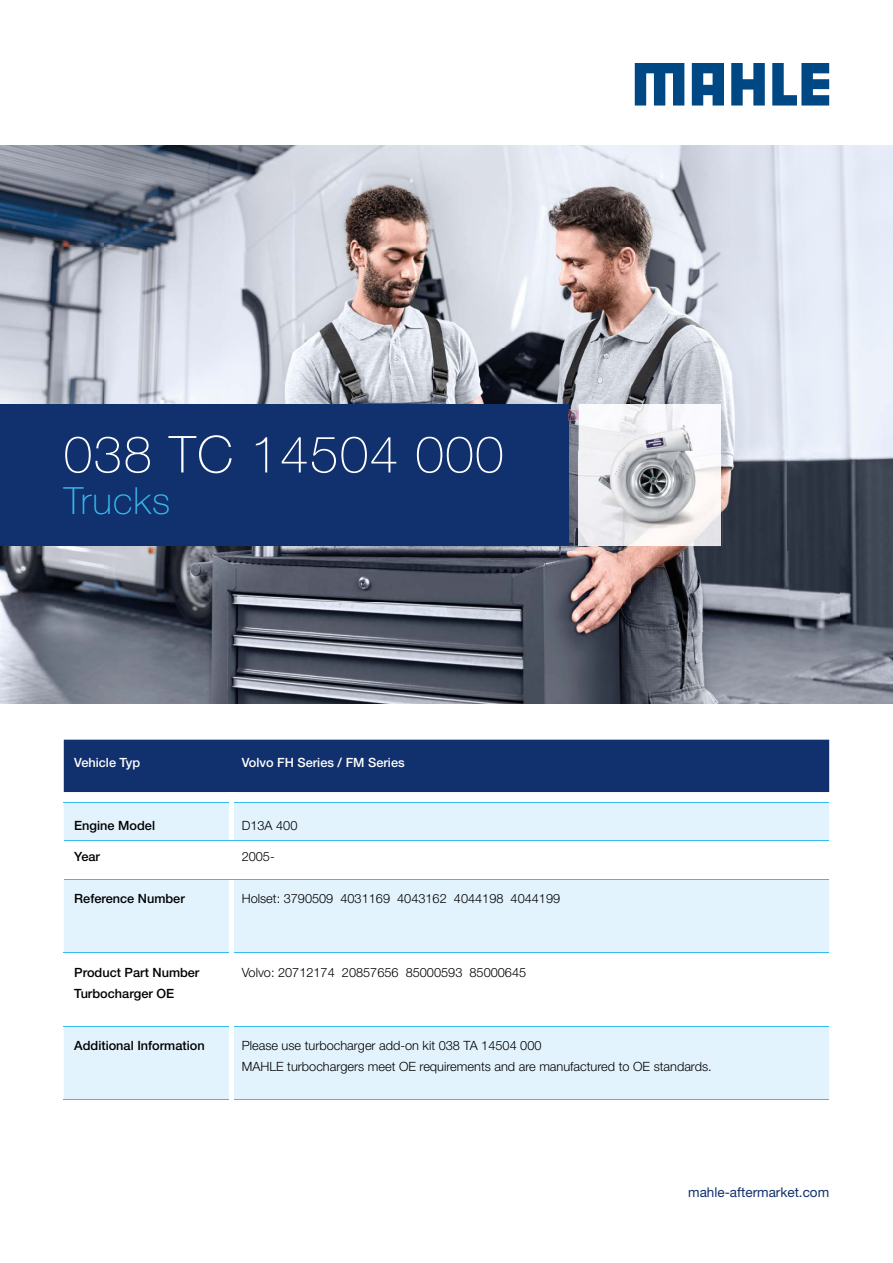
<style>
.page{position:relative;width:893px;height:1263px;background:#fff}
.page>*{position:absolute;margin:0;border:0;box-sizing:border-box;transform-origin:0 0}
.t1{font:100 51px "Helvetica Neue LT Std";letter-spacing:.03em;color:#fff}
.t2{font:100 37.5px "Helvetica Neue LT Std";letter-spacing:.03em;color:#36bcee}
.t3{font:13.5px "Helvetica Neue LT Std";color:#11306e}
.t4{font:300 12.75px/21px "Helvetica Neue LT Std";color:#000}
.t5{font:500 12.75px/21px "Helvetica Neue LT Std";color:#000}
.t6{font:500 12.75px "Helvetica Neue LT Std";color:#fff}
</style>
<div class="page">
<img style="left:0;top:146px;width:840px;height:202px">
<img style="left:840px;top:146px;width:53px;height:558px">
<img style="left:0;top:348px;width:525px;height:56px">
<img style="left:525px;top:348px;width:316px;height:102px">
<img style="left:525px;top:450px;width:105px;height:254px">
<img style="left:683px;top:450px;width:158px;height:254px">
<img style="left:0;top:546px;width:525px;height:158px">
<img style="left:630px;top:546px;width:53px;height:158px">
<div style="left:64px;top:740px;width:765px;height:52px;background:#11306e"></div>
<svg style="left:64px;top:803px;width:765px;height:296px;fill:#e3f3fd"></svg>
<hr style="left:229px;top:841px;width:4px;height:38px;background:#fff">
<hr style="left:64px;top:802px;width:165px;height:1px;background:#36bcee">
<hr style="left:233px;top:802px;width:596px;height:1px;background:#36bcee">
<hr style="left:64px;top:952px;width:165px;height:1px;background:#36bcee">
<hr style="left:233px;top:952px;width:596px;height:1px;background:#36bcee">
<hr style="left:64px;top:1026px;width:165px;height:1px;background:#36bcee">
<hr style="left:233px;top:1026px;width:596px;height:1px;background:#36bcee">
<hr style="left:64px;top:1099px;width:165px;height:1px;background:#36bcee">
<hr style="left:233px;top:1099px;width:596px;height:1px;background:#36bcee">
<hr style="left:229px;top:802px;width:4px;height:39px;background:#fff">
<hr style="left:229px;top:879px;width:4px;height:73px;background:#fff">
<hr style="left:229px;top:952px;width:4px;height:74px;background:#fff">
<hr style="left:229px;top:1026px;width:4px;height:74px;background:#fff">
<hr style="left:64px;top:841px;width:167px;height:1px;background:#36bcee">
<hr style="left:231px;top:841px;width:598px;height:1px;background:#36bcee">
<hr style="left:64px;top:879px;width:167px;height:1px;background:#36bcee">
<hr style="left:231px;top:879px;width:598px;height:1px;background:#36bcee">
<div style="left:0;top:404px;width:568px;height:142px;background:#11306e"></div>
<img style="left:579px;top:404px;width:144px;height:48px">
<svg style="left:568px;top:410px;width:11px;height:10px"></svg>
<img style="left:720px;top:452px;width:3px;height:47px">
<img style="left:579px;top:546px;width:96px;height:1px">
<img style="left:720px;top:499px;width:3px;height:47px">
<img style="left:579px;top:405px;width:141px;height:141px">
<svg style="left:635px;top:63px;width:49px;height:43px"></svg>
<svg style="left:731px;top:63px;width:34px;height:43px"></svg>
<svg style="left:772px;top:63px;width:57px;height:43px"></svg>
<svg style="left:692px;top:63px;width:32px;height:43px"></svg>
<h1 class="t1" style="left:64px;top:425px;width:441px">038 TC 14504 000</h1>
<h2 class="t2" style="left:64px;top:480px;width:108px">Trucks</h2>
<p class="t6" style="left:74px;top:754px;width:67px">Vehicle Typ</p>
<p class="t6" style="left:242px;top:754px;width:165px">Volvo FH Series / FM Series</p>
<p class="t5" style="left:74px;top:814px;width:82px">Engine Model</p>
<p class="t4" style="left:242px;top:814px;width:57px">D13A 400</p>
<p class="t5" style="left:74px;top:846px;width:27px">Year</p>
<p class="t4" style="left:242px;top:846px;width:35px">2005-</p>
<p class="t5" style="left:74px;top:888px;width:112px">Reference Number</p>
<p class="t4" style="left:242px;top:888px;width:320px">Holset: 3790509 4031169 4043162 4044198 4044199</p>
<p class="t5" style="left:74px;top:961px;width:127px">Product Part Number<br>Turbocharger OE</p>
<p class="t4" style="left:242px;top:961px;width:286px">Volvo: 20712174 20857656 85000593 85000645</p>
<p class="t5" style="left:74px;top:1035px;width:132px">Additional Information</p>
<p class="t4" style="left:242px;top:1035px;width:472px">Please use turbocharger add-on kit 038 TA 14504 000<br>MAHLE turbochargers meet OE requirements and are manufactured to OE standards.</p>
<p class="t3" style="left:688px;top:1184px;width:143px">mahle-aftermarket.com</p>
</div>
